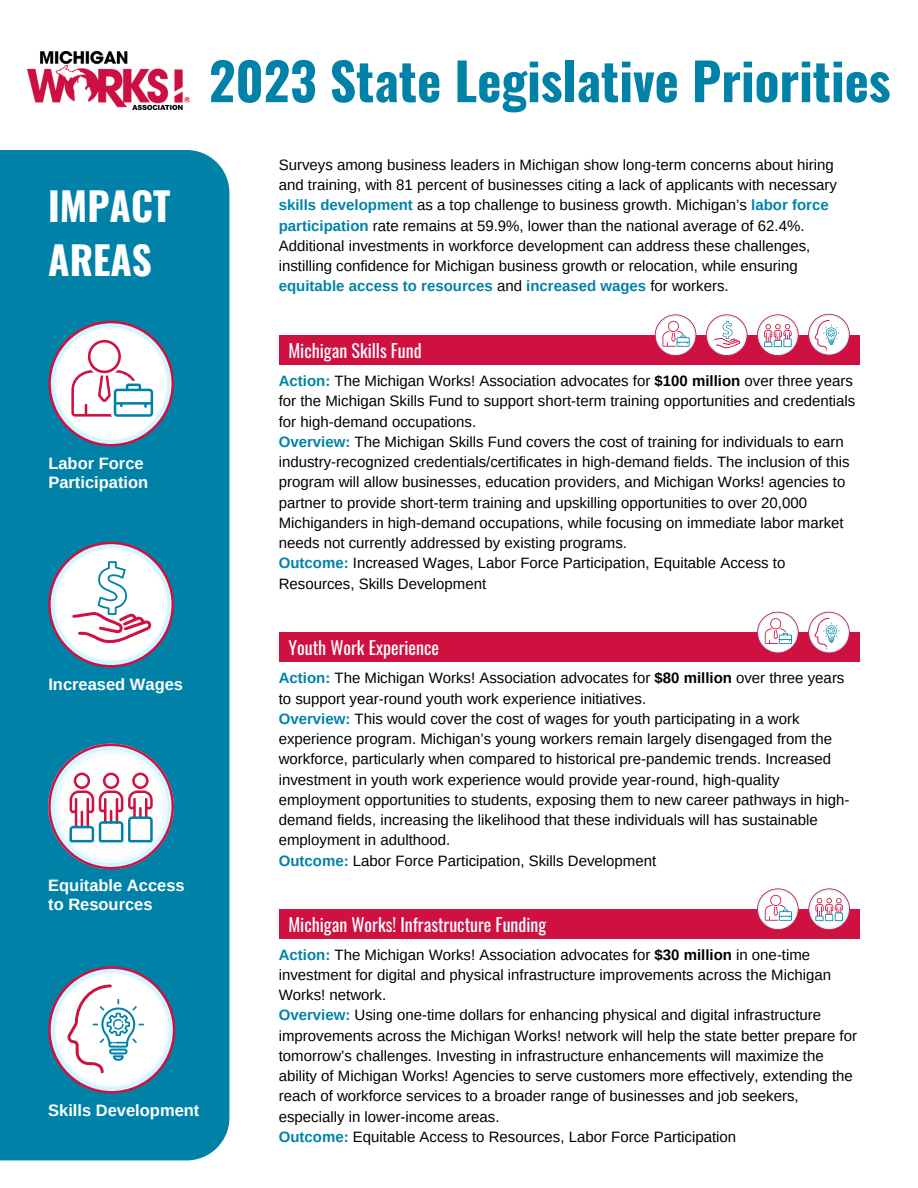
<style>
.page{position:relative;width:918px;height:1188px;background:#fff}
.page>*{position:absolute;margin:0;border:0;box-sizing:border-box;transform-origin:0 0}
.t1{font:700 51.45px "Oswald";color:#0082a8}
.t2{font:700 39px/54px "Oswald";color:#fff}
.t3{font:18px "Oswald";color:#fff}
.t4{font:700 16.5px/19.2px "Arimo";color:#fff}
.t5{font:15px/20.2px "Arimo";color:#000}
.s1{font-weight:700;color:#0082a8}
.s2{font-weight:700}
</style>
<div class="page">
<div style="left:0;top:150px;width:229px;height:1010px;background:#0082a8"></div>
<svg style="left:48px;top:744px;width:126px;height:125px"></svg>
<svg style="left:48px;top:542px;width:126px;height:126px"></svg>
<svg style="left:48px;top:321px;width:126px;height:125px"></svg>
<div style="left:279px;top:909px;width:580px;height:30px;background:#ce1141"></div>
<svg style="left:757px;top:888px;width:42px;height:42px"></svg>
<svg style="left:808px;top:888px;width:42px;height:42px"></svg>
<svg style="left:48px;top:966px;width:127px;height:128px"></svg>
<img style="left:27px;top:51px;width:162px;height:59px">
<div style="left:279px;top:335px;width:580px;height:30px;background:#ce1141"></div>
<svg style="left:757px;top:314px;width:42px;height:42px"></svg>
<svg style="left:706px;top:314px;width:42px;height:42px"></svg>
<svg style="left:655px;top:314px;width:41px;height:42px"></svg>
<svg style="left:808px;top:314px;width:42px;height:41px"></svg>
<div style="left:279px;top:633px;width:580px;height:29px;background:#ce1141"></div>
<svg style="left:757px;top:612px;width:42px;height:41px"></svg>
<svg style="left:808px;top:612px;width:42px;height:41px"></svg>
<h2 class="t2" style="left:48px;top:178px;width:124px">IMPACT<br>AREAS</h2>
<p class="t4" style="left:48px;top:453px;width:101px">Labor Force<br>Participation</p>
<h1 class="t1" style="left:209px;top:41px;width:683px">2023 State Legislative Priorities</h1>
<p class="t5" style="left:279px;top:155px;width:560px">Surveys among business leaders in Michigan show long-term concerns about hiring and training, with 81 percent of businesses citing a lack of applicants with necessary <span class="s1">skills development</span> as a top challenge to business growth. Michigan’s <span class="s1">labor force participation</span> rate remains at 59.9%, lower than the national average of 62.4%.<br>Additional investments in workforce development can address these challenges, instilling confidence for Michigan business growth or relocation, while ensuring <span class="s1">equitable access to resources</span> and <span class="s1">increased wages</span> for workers.</p>
<p class="t3" style="left:288px;top:336px;width:135px">Michigan Skills Fund</p>
<p class="t5" style="left:279px;top:371px;width:578px"><span class="s1">Action:</span> The Michigan Works! Association advocates for <span class="s2">$100 million</span> over three years for the Michigan Skills Fund to support short-term training opportunities and credentials for high-demand occupations.<br><span class="s1">Overview:</span> The Michigan Skills Fund covers the cost of training for individuals to earn industry-recognized credentials/certificates in high-demand fields. The inclusion of this program will allow businesses, education providers, and Michigan Works! agencies to partner to provide short-term training and upskilling opportunities to over 20,000<br>Michiganders in high-demand occupations, while focusing on immediate labor market needs not currently addressed by existing programs.<br><span class="s1">Outcome:</span> Increased Wages, Labor Force Participation, Equitable Access to Resources, Skills Development</p>
<p class="t4" style="left:48px;top:675px;width:136px">Increased Wages</p>
<p class="t4" style="left:48px;top:876px;width:138px">Equitable Access to Resources</p>
<p class="t4" style="left:48px;top:1100px;width:153px">Skills Development</p>
<p class="t3" style="left:288px;top:634px;width:152px">Youth Work Experience</p>
<p class="t5" style="left:279px;top:668px;width:572px"><span class="s1">Action:</span> The Michigan Works! Association advocates for <span class="s2">$80 million</span> over three years to support year-round youth work experience initiatives.<br><span class="s1">Overview:</span> This would cover the cost of wages for youth participating in a work experience program. Michigan’s young workers remain largely disengaged from the workforce, particularly when compared to historical pre-pandemic trends. Increased investment in youth work experience would provide year-round, high-quality employment opportunities to students, exposing them to new career pathways in high&shy;demand fields, increasing the likelihood that these individuals will has sustainable employment in adulthood.<br><span class="s1">Outcome:</span> Labor Force Participation, Skills Development</p>
<p class="t3" style="left:288px;top:910px;width:259px">Michigan Works! Infrastructure Funding</p>
<p class="t5" style="left:279px;top:944px;width:580px"><span class="s1">Action:</span> The Michigan Works! Association advocates for <span class="s2">$30 million</span> in one-time investment for digital and physical infrastructure improvements across the Michigan Works! network.<br><span class="s1">Overview:</span> Using one-time dollars for enhancing physical and digital infrastructure improvements across the Michigan Works! network will help the state better prepare for tomorrow’s challenges. Investing in infrastructure enhancements will maximize the ability of Michigan Works! Agencies to serve customers more effectively, extending the reach of workforce services to a broader range of businesses and job seekers, especially in lower-income areas.<br><span class="s1">Outcome:</span> Equitable Access to Resources, Labor Force Participation</p>
</div>
